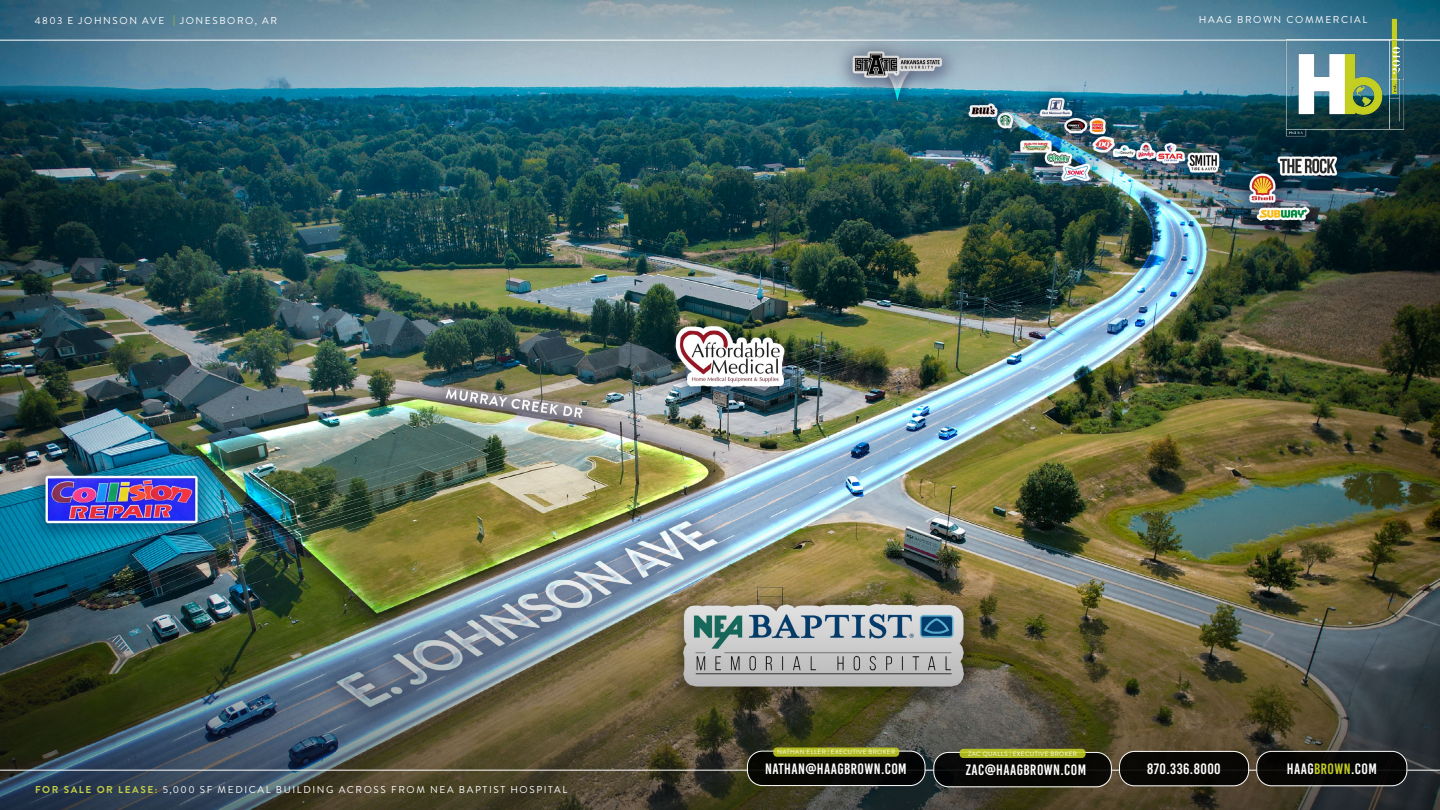
<style>
.page{position:relative;width:1440px;height:810px;background:#fff}
.page>*{position:absolute;margin:0;border:0;box-sizing:border-box;transform-origin:0 0}
.t1{font:15px "Bebas Kai";letter-spacing:.03em;color:#fff}
.t2{font:10px "Brandon Grotesque";letter-spacing:.16em;color:#fff}
.t3{font:6.25px "Brandon Grotesque";letter-spacing:.06em;color:#fff}
.s1{color:#c2cd23}
.s2{font-weight:700;color:#c4ce47}
</style>
<div class="page">
<img style="left:0;top:0;width:1440px;height:810px">
<hr style="left:0;top:40px;width:1440px;height:1px;background:#fff">
<img style="left:1267px;top:0;width:156px;height:155px">
<hr style="left:0;top:770px;width:1440px;height:1px;background:#fff">
<div style="left:747px;top:751px;width:178px;height:34px;background:#070704;border-radius:15px"></div>
<div style="left:934px;top:752px;width:177px;height:34px;background:#070705;border-radius:15px"></div>
<div style="left:747px;top:751px;width:178px;height:35px;border:1px solid #fff;border-radius:15px"></div>
<div style="left:933px;top:752px;width:179px;height:35px;border:1px solid #fff;border-radius:15px"></div>
<svg style="left:773px;top:748px;width:126px;height:9px"></svg>
<svg style="left:960px;top:749px;width:126px;height:9px"></svg>
<div style="left:1119px;top:752px;width:130px;height:34px;background:#090805;border-radius:15px"></div>
<div style="left:1256px;top:751px;width:151px;height:35px;background:#000;border-radius:15px"></div>
<div style="left:1119px;top:751px;width:130px;height:35px;border:1px solid #fff;border-radius:15px"></div>
<div style="left:1256px;top:751px;width:151px;height:35px;border:1px solid #fff;border-radius:15px"></div>
<p class="t2" style="left:35px;top:14px;width:244px">4803 E JOHNSON AVE <span class="s1">|</span> JONESBORO, AR</p>
<p class="t2" style="left:1199px;top:13px;width:170px">HAAG BROWN COMMERCIAL</p>
<p class="t2" style="left:35px;top:782px;width:534px"><span class="s2">FOR SALE OR LEASE:</span> 5,000 SF MEDICAL BUILDING ACROSS FROM NEA BAPTIST HOSPITAL</p>
<p class="t3" style="left:777px;top:748px;width:119px">NATHAN ELLER | EXECUTIVE BROKER</p>
<p class="t3" style="left:968px;top:749px;width:111px">ZAC QUALLS | EXECUTIVE BROKER</p>
<h1 class="t1" style="left:765px;top:761px;width:143px">NATHAN@HAAGBROWN.COM</h1>
<h1 class="t1" style="left:966px;top:762px;width:122px">ZAC@HAAGBROWN.COM</h1>
<h1 class="t1" style="left:1147px;top:761px;width:75px">870.336.8000</h1>
<h1 class="t1" style="left:1287px;top:761px;width:91px">HAAG<span class="s1">BROWN</span>.COM</h1>
</div>
